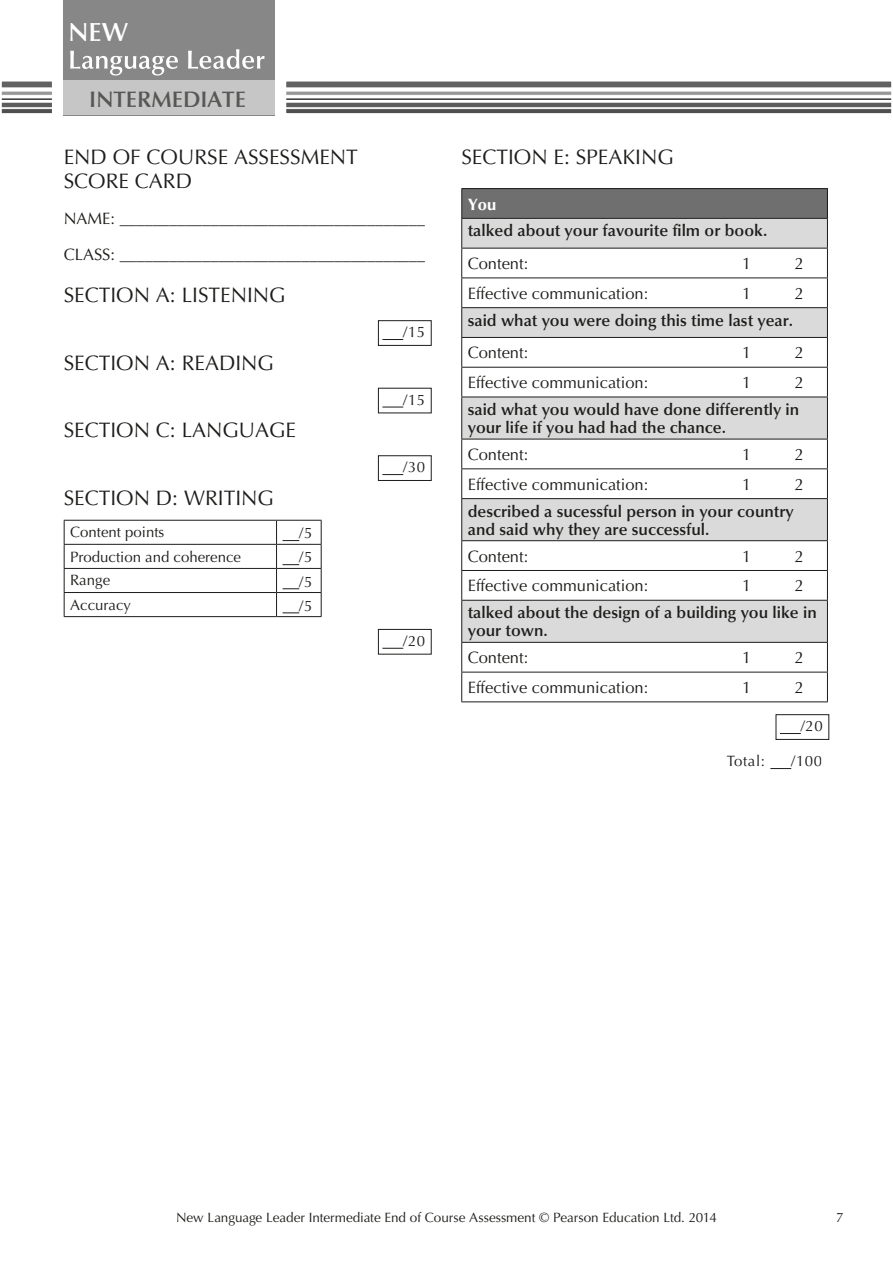
<style>
.page{position:relative;width:893px;height:1263px;background:#fff}
.page>*{position:absolute;margin:0;border:0;box-sizing:border-box;transform-origin:0 0}
.t1{font:600 26.25px "Optima LT Std";color:#fff}
.t2{font:600 22.5px "Optima LT Std";color:#575756}
.t3{font:21px/24px "Optima LT Std";color:#1d1d1b}
.t4{font:16.5px/36px "Optima LT Std";color:#1d1d1b}
.t5{font:600 16.5px/18px "Optima LT Std";color:#1d1d1b}
.t6{font:700 16.5px "Optima LT Std";color:#fff}
.t7{font:15px "Optima LT Std";color:#1d1d1b}
.t8{font:13.5px "Optima LT Std";letter-spacing:-.005em;color:#1d1d1b}
.s1{color:#fff}
</style>
<div class="page">
<div style="left:63px;top:0;width:212px;height:115px;background:#878787"></div>
<div style="left:63px;top:81px;width:212px;height:34px;background:#c6c6c6"></div>
<img style="left:287px;top:83px;width:603px;height:29px">
<div style="left:284px;top:80px;width:609px;height:35px;border:2px solid #fff"></div>
<img style="left:3px;top:83px;width:48px;height:29px">
<div style="left:0;top:80px;width:54px;height:35px;border:2px solid #fff"></div>
<svg style="left:70px;top:49px;width:195px;height:27px"></svg>
<svg style="left:382px;top:339px;width:21px;height:1px"></svg>
<svg style="left:382px;top:407px;width:21px;height:1px"></svg>
<svg style="left:382px;top:474px;width:21px;height:1px"></svg>
<svg style="left:382px;top:648px;width:21px;height:1px"></svg>
<div style="left:378px;top:320px;width:54px;height:26px;border:1px solid #1d1d1b"></div>
<div style="left:378px;top:388px;width:54px;height:25px;border:1px solid #1d1d1b"></div>
<div style="left:378px;top:455px;width:54px;height:26px;border:1px solid #1d1d1b"></div>
<hr style="left:64px;top:520px;width:213px;height:1px;background:#1d1d1b">
<hr style="left:277px;top:520px;width:45px;height:1px;background:#1d1d1b">
<hr style="left:64px;top:544px;width:213px;height:1px;background:#1d1d1b">
<hr style="left:277px;top:544px;width:45px;height:1px;background:#1d1d1b">
<hr style="left:64px;top:568px;width:213px;height:1px;background:#1d1d1b">
<hr style="left:277px;top:568px;width:45px;height:1px;background:#1d1d1b">
<hr style="left:64px;top:592px;width:213px;height:1px;background:#1d1d1b">
<svg style="left:64px;top:521px;width:1px;height:95px"></svg>
<hr style="left:277px;top:592px;width:45px;height:1px;background:#1d1d1b">
<svg style="left:276px;top:521px;width:1px;height:95px"></svg>
<svg style="left:321px;top:521px;width:1px;height:95px"></svg>
<hr style="left:64px;top:616px;width:213px;height:1px;background:#1d1d1b">
<hr style="left:277px;top:616px;width:45px;height:1px;background:#1d1d1b">
<svg style="left:283px;top:540px;width:16px;height:1px"></svg>
<svg style="left:283px;top:564px;width:16px;height:1px"></svg>
<svg style="left:283px;top:588px;width:16px;height:1px"></svg>
<svg style="left:283px;top:613px;width:16px;height:1px"></svg>
<div style="left:378px;top:629px;width:54px;height:25px;border:1px solid #1d1d1b"></div>
<svg style="left:780px;top:733px;width:21px;height:1px"></svg>
<svg style="left:770px;top:768px;width:21px;height:1px"></svg>
<div style="left:462px;top:189px;width:365px;height:29px;background:#706f6f"></div>
<svg style="left:462px;top:219px;width:365px;height:423px"></svg>
<hr style="left:461px;top:188px;width:367px;height:1px;background:#1d1d1b">
<hr style="left:461px;top:218px;width:367px;height:1px;background:#1d1d1b">
<svg style="left:461px;top:189px;width:1px;height:59px"></svg>
<svg style="left:827px;top:189px;width:1px;height:59px"></svg>
<hr style="left:461px;top:248px;width:367px;height:1px;background:#1d1d1b">
<hr style="left:461px;top:248px;width:1px;height:30px;background:#1d1d1b">
<hr style="left:827px;top:248px;width:1px;height:30px;background:#1d1d1b">
<hr style="left:461px;top:278px;width:367px;height:1px;background:#1d1d1b">
<hr style="left:461px;top:307px;width:367px;height:1px;background:#1d1d1b">
<hr style="left:461px;top:337px;width:367px;height:1px;background:#1d1d1b">
<hr style="left:461px;top:367px;width:367px;height:1px;background:#1d1d1b">
<svg style="left:461px;top:278px;width:1px;height:119px"></svg>
<svg style="left:827px;top:278px;width:1px;height:119px"></svg>
<hr style="left:461px;top:397px;width:367px;height:1px;background:#1d1d1b">
<hr style="left:461px;top:397px;width:1px;height:42px;background:#1d1d1b">
<hr style="left:827px;top:397px;width:1px;height:42px;background:#1d1d1b">
<hr style="left:461px;top:439px;width:367px;height:1px;background:#1d1d1b">
<hr style="left:461px;top:468px;width:367px;height:1px;background:#1d1d1b">
<svg style="left:461px;top:439px;width:1px;height:59px"></svg>
<svg style="left:827px;top:439px;width:1px;height:59px"></svg>
<hr style="left:461px;top:498px;width:367px;height:1px;background:#1d1d1b">
<hr style="left:461px;top:499px;width:1px;height:41px;background:#1d1d1b">
<hr style="left:827px;top:499px;width:1px;height:41px;background:#1d1d1b">
<hr style="left:461px;top:540px;width:367px;height:1px;background:#1d1d1b">
<hr style="left:461px;top:570px;width:367px;height:1px;background:#1d1d1b">
<svg style="left:461px;top:541px;width:1px;height:59px"></svg>
<svg style="left:827px;top:541px;width:1px;height:59px"></svg>
<hr style="left:461px;top:600px;width:367px;height:1px;background:#1d1d1b">
<hr style="left:461px;top:601px;width:1px;height:41px;background:#1d1d1b">
<hr style="left:827px;top:601px;width:1px;height:41px;background:#1d1d1b">
<hr style="left:461px;top:642px;width:367px;height:1px;background:#1d1d1b">
<hr style="left:461px;top:672px;width:367px;height:1px;background:#1d1d1b">
<svg style="left:461px;top:643px;width:1px;height:58px"></svg>
<svg style="left:827px;top:643px;width:1px;height:58px"></svg>
<hr style="left:461px;top:701px;width:367px;height:1px;background:#1d1d1b">
<div style="left:776px;top:714px;width:53px;height:26px;border:1px solid #1d1d1b"></div>
<h1 class="t1" style="left:69px;top:16px;width:61px">NEW</h1>
<h2 class="t2" style="left:89px;top:87px;width:158px">INTERMEDIATE</h2>
<p class="t3" style="left:64px;top:145px;width:296px">END OF COURSE ASSESSMENT<br>SCORE CARD</p>
<p class="t4" style="left:64px;top:201px;width:363px">NAME: _____________________________________<br>CLASS: _____________________________________</p>
<p class="t3" style="left:64px;top:283px;width:223px">SECTION A: LISTENING</p>
<p class="t7" style="left:403px;top:323px;width:24px">/15</p>
<p class="t3" style="left:64px;top:351px;width:212px">SECTION A: READING</p>
<p class="t7" style="left:403px;top:391px;width:24px">/15</p>
<p class="t3" style="left:64px;top:418px;width:234px">SECTION C: LANGUAGE</p>
<p class="t7" style="left:403px;top:458px;width:24px">/30</p>
<p class="t3" style="left:64px;top:486px;width:212px">SECTION D: WRITING</p>
<p class="t7" style="left:70px;top:523px;width:96px">Content points</p>
<p class="t7" style="left:299px;top:524px;width:15px">/5</p>
<p class="t7" style="left:70px;top:549px;width:172px">Production and coherence</p>
<p class="t7" style="left:299px;top:549px;width:15px">/5</p>
<p class="t7" style="left:70px;top:572px;width:42px">Range</p>
<p class="t7" style="left:299px;top:573px;width:15px">/5</p>
<p class="t7" style="left:70px;top:596px;width:62px">Accuracy</p>
<p class="t7" style="left:299px;top:597px;width:15px">/5</p>
<p class="t7" style="left:403px;top:632px;width:24px">/20</p>
<p class="t3" style="left:461px;top:145px;width:214px">SECTION E: SPEAKING</p>
<p class="t6" style="left:468px;top:194px;width:30px">You</p>
<p class="t5" style="left:468px;top:222px;width:301px">talked about your favourite film or book.</p>
<p class="t4" style="left:468px;top:246px;width:62px">Content:</p>
<p class="t4" style="left:742px;top:246px;width:11px">1</p>
<p class="t4" style="left:795px;top:246px;width:11px">2</p>
<p class="t4" style="left:468px;top:275px;width:182px">Effective communication:</p>
<p class="t4" style="left:742px;top:275px;width:11px">1</p>
<p class="t4" style="left:795px;top:275px;width:11px">2</p>
<p class="t5" style="left:468px;top:311px;width:327px">said what you were doing this time last year.</p>
<p class="t4" style="left:468px;top:335px;width:62px">Content:</p>
<p class="t4" style="left:742px;top:335px;width:11px">1</p>
<p class="t4" style="left:795px;top:335px;width:11px">2</p>
<p class="t4" style="left:468px;top:365px;width:182px">Effective communication:</p>
<p class="t4" style="left:742px;top:365px;width:11px">1</p>
<p class="t4" style="left:795px;top:365px;width:11px">2</p>
<p class="t5" style="left:468px;top:401px;width:333px">said what you would have done differently in your life if you had had the chance.</p>
<p class="t4" style="left:468px;top:437px;width:62px">Content:</p>
<p class="t4" style="left:742px;top:437px;width:11px">1</p>
<p class="t4" style="left:795px;top:437px;width:11px">2</p>
<p class="t4" style="left:468px;top:466px;width:182px">Effective communication:</p>
<p class="t4" style="left:742px;top:466px;width:11px">1</p>
<p class="t4" style="left:795px;top:466px;width:11px">2</p>
<p class="t5" style="left:468px;top:502px;width:328px">described a sucessful person in your country and said why they are successful.</p>
<p class="t4" style="left:468px;top:538px;width:62px">Content:</p>
<p class="t4" style="left:742px;top:538px;width:11px">1</p>
<p class="t4" style="left:795px;top:538px;width:11px">2</p>
<p class="t4" style="left:468px;top:568px;width:182px">Effective communication:</p>
<p class="t4" style="left:742px;top:568px;width:11px">1</p>
<p class="t4" style="left:795px;top:568px;width:11px">2</p>
<p class="t5" style="left:468px;top:604px;width:351px">talked about the design of a building you like in your town.</p>
<p class="t4" style="left:468px;top:640px;width:62px">Content:</p>
<p class="t4" style="left:742px;top:640px;width:11px">1</p>
<p class="t4" style="left:795px;top:640px;width:11px">2</p>
<p class="t4" style="left:468px;top:670px;width:182px">Effective communication:</p>
<p class="t4" style="left:742px;top:670px;width:11px">1</p>
<p class="t4" style="left:795px;top:670px;width:11px">2</p>
<p class="t7" style="left:801px;top:717px;width:24px">/20</p>
<p class="t7" style="left:727px;top:752px;width:40px">Total:</p>
<p class="t7" style="left:791px;top:752px;width:39px">/100 <span class="s1">0</span></p>
<p class="t8" style="left:176px;top:1209px;width:542px">New Language Leader Intermediate End of Course Assessment © Pearson Education Ltd. 2014</p>
<p class="t8" style="left:836px;top:1209px;width:9px">7</p>
</div>
